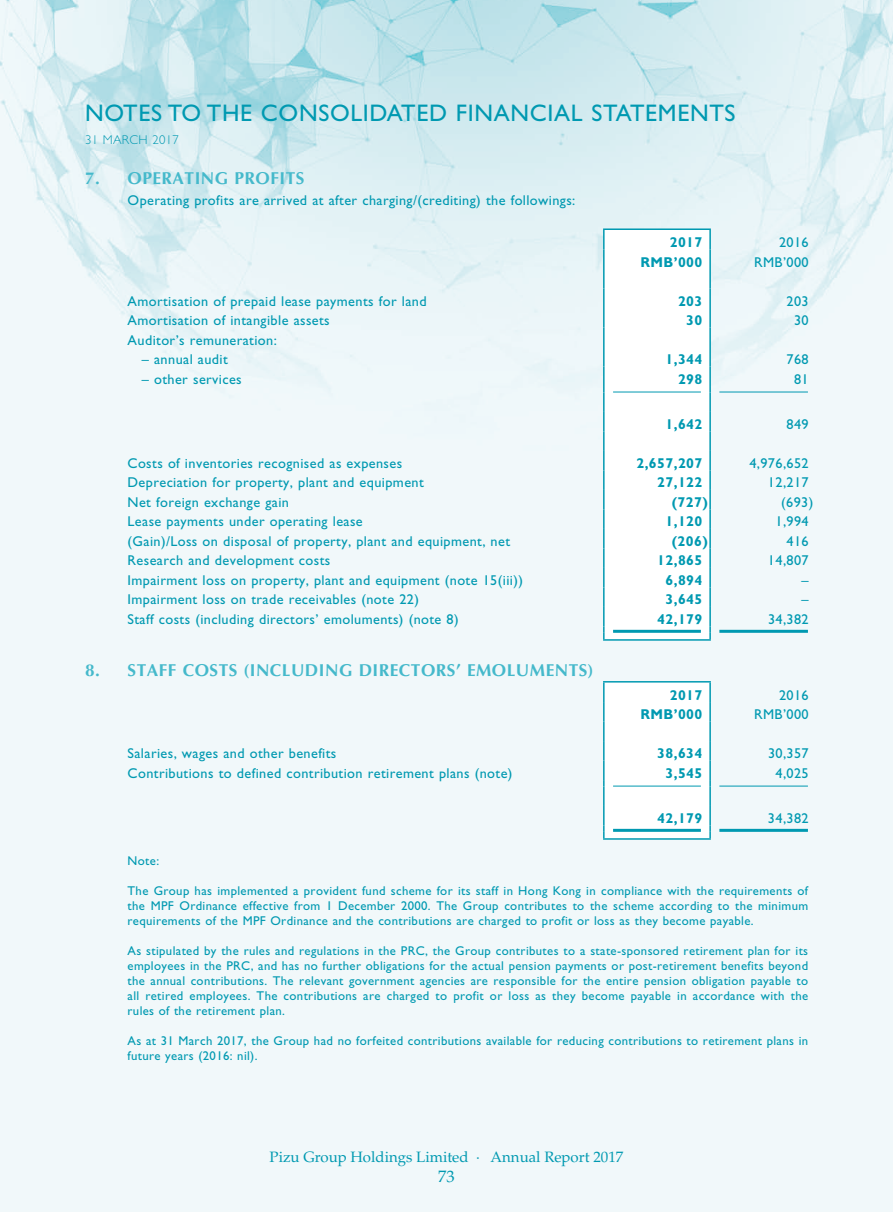
<style>
.page{position:relative;width:893px;height:1212px;background:#fff}
.page>*{position:absolute;margin:0;border:0;box-sizing:border-box;transform-origin:0 0}
.t1{font:24px "Gill Sans Std";letter-spacing:.03em;color:#0099b1}
.t2{font:700 17.25px "Optima LT Std";letter-spacing:.03em;color:#45b9cb}
.t3{font:16.5px "Palatino LT Std";color:#0099b1}
.t4{font:15px "Palatino LT Std";color:#0099b1}
.t5{font:14.25px "Gill Sans Std";letter-spacing:.03em;color:#0099b1}
.t6{font:700 14.25px "Gill Sans Std";letter-spacing:.03em;color:#0099b1}
.t7{font:12.75px/15px "Gill Sans Std";letter-spacing:.03em;color:#0099b1;text-align:justify}
.t8{font:300 12.75px "Gill Sans Std";letter-spacing:.03em;color:#0099b1}
</style>
<div class="page">
<img style="left:0;top:0;width:893px;height:1212px">
<svg style="left:605px;top:230px;width:104px;height:409px"></svg>
<svg style="left:603px;top:230px;width:2px;height:19px"></svg>
<hr style="left:603px;top:228px;width:108px;height:2px;background:#0099b1">
<svg style="left:709px;top:230px;width:2px;height:19px"></svg>
<hr style="left:603px;top:249px;width:2px;height:20px;background:#0099b1">
<hr style="left:709px;top:249px;width:2px;height:20px;background:#0099b1">
<svg style="left:603px;top:269px;width:2px;height:19px"></svg>
<svg style="left:709px;top:269px;width:2px;height:19px"></svg>
<hr style="left:603px;top:288px;width:2px;height:20px;background:#0099b1">
<hr style="left:709px;top:288px;width:2px;height:20px;background:#0099b1">
<svg style="left:603px;top:308px;width:2px;height:19px"></svg>
<hr style="left:603px;top:327px;width:2px;height:20px;background:#0099b1">
<svg style="left:603px;top:347px;width:2px;height:19px"></svg>
<svg style="left:709px;top:308px;width:2px;height:19px"></svg>
<hr style="left:709px;top:327px;width:2px;height:20px;background:#0099b1">
<svg style="left:709px;top:347px;width:2px;height:19px"></svg>
<hr style="left:603px;top:366px;width:2px;height:20px;background:#0099b1">
<hr style="left:709px;top:366px;width:2px;height:20px;background:#0099b1">
<svg style="left:603px;top:386px;width:2px;height:6px"></svg>
<svg style="left:709px;top:386px;width:2px;height:6px"></svg>
<hr style="left:603px;top:392px;width:2px;height:20px;background:#0099b1">
<hr style="left:709px;top:392px;width:2px;height:20px;background:#0099b1">
<svg style="left:603px;top:412px;width:2px;height:19px"></svg>
<hr style="left:603px;top:431px;width:2px;height:20px;background:#0099b1">
<svg style="left:603px;top:451px;width:2px;height:19px"></svg>
<hr style="left:603px;top:470px;width:2px;height:20px;background:#0099b1">
<svg style="left:603px;top:490px;width:2px;height:19px"></svg>
<hr style="left:603px;top:509px;width:2px;height:20px;background:#0099b1">
<svg style="left:603px;top:529px;width:2px;height:19px"></svg>
<hr style="left:603px;top:548px;width:2px;height:20px;background:#0099b1">
<svg style="left:603px;top:568px;width:2px;height:19px"></svg>
<hr style="left:603px;top:587px;width:2px;height:20px;background:#0099b1">
<svg style="left:709px;top:412px;width:2px;height:19px"></svg>
<hr style="left:709px;top:431px;width:2px;height:20px;background:#0099b1">
<svg style="left:709px;top:451px;width:2px;height:19px"></svg>
<hr style="left:709px;top:470px;width:2px;height:20px;background:#0099b1">
<svg style="left:709px;top:490px;width:2px;height:19px"></svg>
<hr style="left:709px;top:509px;width:2px;height:20px;background:#0099b1">
<svg style="left:709px;top:529px;width:2px;height:19px"></svg>
<hr style="left:709px;top:548px;width:2px;height:20px;background:#0099b1">
<svg style="left:709px;top:568px;width:2px;height:19px"></svg>
<hr style="left:709px;top:587px;width:2px;height:20px;background:#0099b1">
<svg style="left:603px;top:607px;width:2px;height:32px"></svg>
<hr style="left:603px;top:639px;width:108px;height:2px;background:#0099b1">
<svg style="left:709px;top:607px;width:2px;height:32px"></svg>
<hr style="left:613px;top:392px;width:88px;height:1px;background:#0099b1">
<hr style="left:719px;top:392px;width:89px;height:1px;background:#0099b1">
<hr style="left:613px;top:630px;width:88px;height:3px;background:#0099b1">
<hr style="left:719px;top:630px;width:89px;height:3px;background:#0099b1">
<hr style="left:603px;top:681px;width:108px;height:1px;background:#0099b1">
<hr style="left:603px;top:838px;width:108px;height:2px;background:#0099b1">
<svg style="left:603px;top:682px;width:108px;height:157px"></svg>
<hr style="left:613px;top:786px;width:88px;height:1px;background:#0099b1">
<hr style="left:719px;top:786px;width:89px;height:1px;background:#0099b1">
<hr style="left:613px;top:829px;width:88px;height:3px;background:#0099b1">
<hr style="left:719px;top:829px;width:89px;height:3px;background:#0099b1">
<h1 class="t1" style="left:85px;top:99px;width:652px">NOTES TO THE CONSOLIDATED FINANCIAL STATEMENTS</h1>
<p class="t8" style="left:85px;top:133px;width:95px">31 MARCH 2017</p>
<h2 class="t2" style="left:85px;top:169px;width:221px">7. OPERATING PROFITS</h2>
<p class="t5" style="left:128px;top:192px;width:449px">Operating profits are arrived at after charging/(crediting) the followings:</p>
<p class="t6" style="left:670px;top:234px;width:34px">2017</p>
<p class="t5" style="left:779px;top:234px;width:31px">2016</p>
<p class="t6" style="left:640px;top:253px;width:64px">RMB’000</p>
<p class="t5" style="left:754px;top:254px;width:56px">RMB’000</p>
<p class="t5" style="left:128px;top:293px;width:301px">Amortisation of prepaid lease payments for land</p>
<p class="t6" style="left:678px;top:292px;width:26px">203</p>
<p class="t5" style="left:786px;top:293px;width:24px">203</p>
<p class="t5" style="left:128px;top:312px;width:204px">Amortisation of intangible assets</p>
<p class="t6" style="left:686px;top:312px;width:18px">30</p>
<p class="t5" style="left:794px;top:312px;width:16px">30</p>
<p class="t5" style="left:128px;top:332px;width:151px">Auditor’s remuneration:</p>
<p class="t5" style="left:142px;top:351px;width:88px">– annual audit</p>
<p class="t6" style="left:665px;top:351px;width:38px">1,344</p>
<p class="t5" style="left:786px;top:351px;width:24px">768</p>
<p class="t5" style="left:142px;top:371px;width:101px">– other services</p>
<p class="t6" style="left:678px;top:370px;width:26px">298</p>
<p class="t5" style="left:794px;top:371px;width:16px">81</p>
<p class="t6" style="left:665px;top:416px;width:38px">1,642</p>
<p class="t5" style="left:786px;top:416px;width:24px">849</p>
<p class="t5" style="left:128px;top:455px;width:276px">Costs of inventories recognised as expenses</p>
<p class="t6" style="left:636px;top:455px;width:67px">2,657,207</p>
<p class="t5" style="left:749px;top:455px;width:61px">4,976,652</p>
<p class="t5" style="left:128px;top:474px;width:298px">Depreciation for property, plant and equipment</p>
<p class="t6" style="left:657px;top:474px;width:47px">27,122</p>
<p class="t5" style="left:768px;top:474px;width:42px">12,217</p>
<p class="t5" style="left:128px;top:494px;width:163px">Net foreign exchange gain</p>
<p class="t6" style="left:672px;top:494px;width:38px">(727)</p>
<p class="t5" style="left:781px;top:494px;width:34px">(693)</p>
<p class="t5" style="left:128px;top:513px;width:237px">Lease payments under operating lease</p>
<p class="t6" style="left:665px;top:513px;width:38px">1,120</p>
<p class="t5" style="left:775px;top:513px;width:35px">1,994</p>
<p class="t5" style="left:128px;top:533px;width:384px">(Gain)/Loss on disposal of property, plant and equipment, net</p>
<p class="t6" style="left:672px;top:533px;width:38px">(206)</p>
<p class="t5" style="left:786px;top:533px;width:24px">416</p>
<p class="t5" style="left:128px;top:552px;width:204px">Research and development costs</p>
<p class="t6" style="left:657px;top:552px;width:47px">12,865</p>
<p class="t5" style="left:768px;top:552px;width:42px">14,807</p>
<p class="t5" style="left:128px;top:572px;width:397px">Impairment loss on property, plant and equipment (note 15(iii))</p>
<p class="t6" style="left:665px;top:572px;width:38px">6,894</p>
<p class="t5" style="left:802px;top:572px;width:9px">–</p>
<p class="t5" style="left:128px;top:591px;width:293px">Impairment loss on trade receivables (note 22)</p>
<p class="t6" style="left:665px;top:591px;width:38px">3,645</p>
<p class="t5" style="left:802px;top:591px;width:9px">–</p>
<p class="t5" style="left:128px;top:611px;width:333px">Staff costs (including directors’ emoluments) (note 8)</p>
<p class="t6" style="left:657px;top:611px;width:47px">42,179</p>
<p class="t5" style="left:768px;top:611px;width:42px">34,382</p>
<h2 class="t2" style="left:85px;top:660px;width:177px">8. STAFF COSTS (INCLUDING</h2>
<h2 class="t2" style="left:359px;top:660px;width:12px">DIRECTORS</h2>
<h2 class="t2" style="left:456px;top:660px;width:24px">’ EMOLUMENTS</h2>
<h2 class="t2" style="left:588px;top:660px;width:7px">)</h2>
<p class="t6" style="left:670px;top:686px;width:34px">2017</p>
<p class="t5" style="left:779px;top:687px;width:31px">2016</p>
<p class="t6" style="left:640px;top:706px;width:64px">RMB’000</p>
<p class="t5" style="left:754px;top:706px;width:56px">RMB’000</p>
<p class="t5" style="left:128px;top:745px;width:210px">Salaries, wages and other benefits</p>
<p class="t6" style="left:657px;top:745px;width:47px">38,634</p>
<p class="t5" style="left:768px;top:745px;width:42px">30,357</p>
<p class="t5" style="left:128px;top:765px;width:386px">Contributions to defined contribution retirement plans (note)</p>
<p class="t6" style="left:665px;top:764px;width:38px">3,545</p>
<p class="t5" style="left:775px;top:765px;width:35px">4,025</p>
<p class="t6" style="left:657px;top:810px;width:47px">42,179</p>
<p class="t5" style="left:768px;top:810px;width:42px">34,382</p>
<p class="t7" style="left:128px;top:853px;width:33px">Note:</p>
<p class="t7" style="left:128px;top:883px;width:682px">The Group has implemented a provident fund scheme for its staff in Hong Kong in compliance with the requirements of the MPF Ordinance effective from 1 December 2000. The Group contributes to the scheme according to the minimum requirements of the MPF Ordinance and the contributions are charged to profit or loss as they become payable.</p>
<p class="t7" style="left:128px;top:943px;width:682px">As stipulated by the rules and regulations in the PRC, the Group contributes to a state-sponsored retirement plan for its employees in the PRC, and has no further obligations for the actual pension payments or post-retirement benefits beyond the annual contributions. The relevant government agencies are responsible for the entire pension obligation payable to all retired employees. The contributions are charged to profit or loss as they become payable in accordance with the rules of the retirement plan.</p>
<p class="t7" style="left:128px;top:1033px;width:682px">As at 31 March 2017, the Group had no forfeited contributions available for reducing contributions to retirement plans in future years (2016: nil).</p>
<p class="t4" style="left:270px;top:1148px;width:355px">Pizu Group Holdings Limited · Annual Report 2017</p>
<p class="t3" style="left:438px;top:1167px;width:18px">73</p>
</div>
